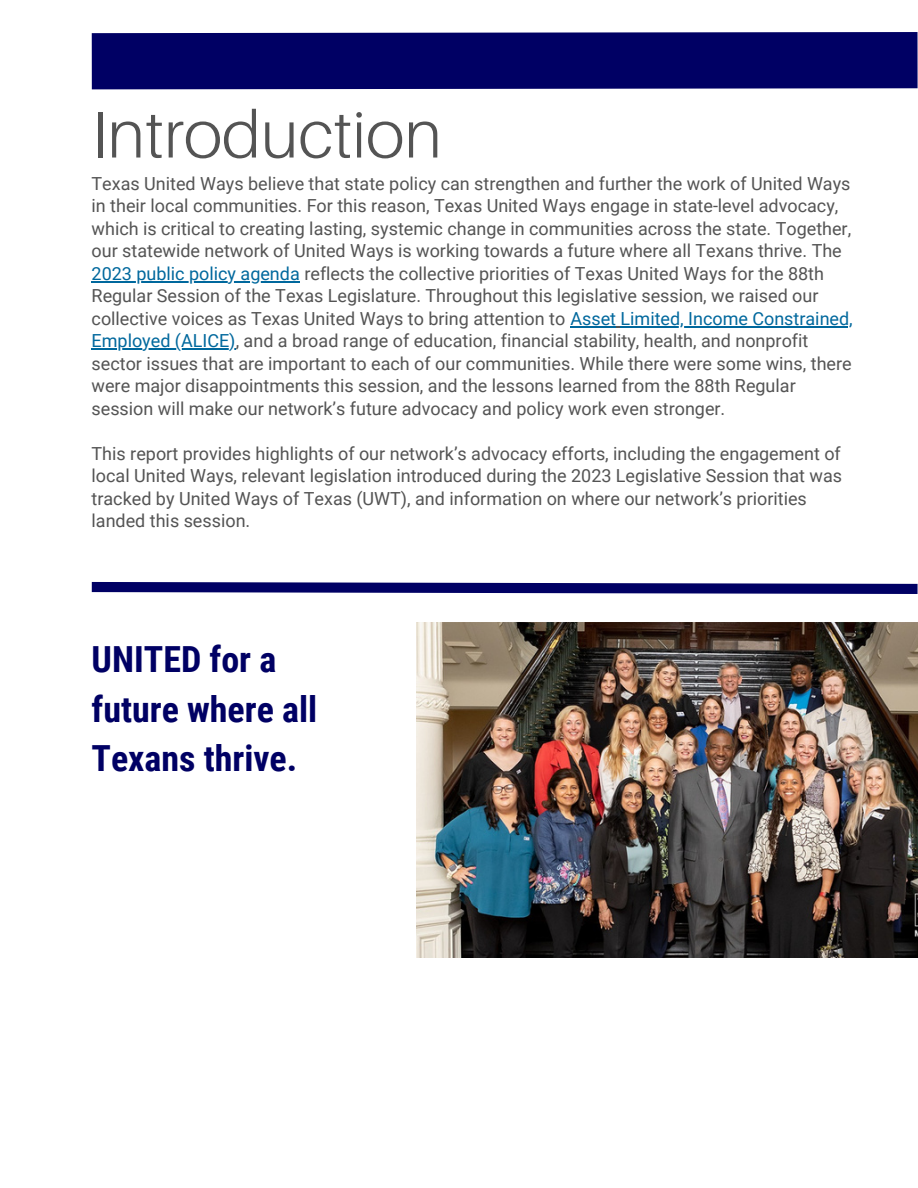
<style>
.page{position:relative;width:918px;height:1188px;background:#fff}
.page>*{position:absolute;margin:0;border:0;box-sizing:border-box;transform-origin:0 0}
.t1{font:300 66.3px "Aileron";color:#545454}
.t2{font:700 36px/49.8px "Roboto Condensed";color:#000064}
.t3{font:18px/22.5px "Roboto";color:#545454}
.s1{color:#00689d}
</style>
<div class="page">
<div style="left:91px;top:32px;width:827px;height:58px;background:#000064"></div>
<svg style="left:91px;top:582px;width:827px;height:12px;background:#28287c"></svg>
<img style="left:416px;top:622px;width:502px;height:335px">
<hr style="left:92px;top:281px;width:208px;height:1px;background:#00689d">
<hr style="left:570px;top:326px;width:46px;height:1px;background:#00689d">
<hr style="left:621px;top:326px;width:232px;height:1px;background:#00689d">
<hr style="left:92px;top:348px;width:144px;height:2px;background:#00689d">
<p class="t1" style="left:92px;top:93px;width:352px">Introduction</p>
<p class="t3" style="left:92px;top:172px;width:763px">Texas United Ways believe that state policy can strengthen and further the work of United Ways in their local communities. For this reason, Texas United Ways engage in state-level advocacy, which is critical to creating lasting, systemic change in communities across the state. Together, our statewide network of United Ways is working towards a future where all Texans thrive. The <span class="s1">2023 public policy agenda</span> reflects the collective priorities of Texas United Ways for the 88th Regular Session of the Texas Legislature. Throughout this legislative session, we raised our collective voices as Texas United Ways to bring attention to <span class="s1">Asset Limited, Income Constrained, Employed (ALICE)</span>, and a broad range of education, financial stability, health, and nonprofit sector issues that are important to each of our communities. While there were some wins, there were major disappointments this session, and the lessons learned from the 88th Regular session will make our network’s future advocacy and policy work even stronger.</p>
<p class="t3" style="left:92px;top:442px;width:752px">This report provides highlights of our network’s advocacy efforts, including the engagement of local United Ways, relevant legislation introduced during the 2023 Legislative Session that was tracked by United Ways of Texas (UWT), and information on where our network’s priorities landed this session.</p>
<p class="t2" style="left:92px;top:635px;width:227px">UNITED for a future where all<br>Texans thrive.</p>
</div>
